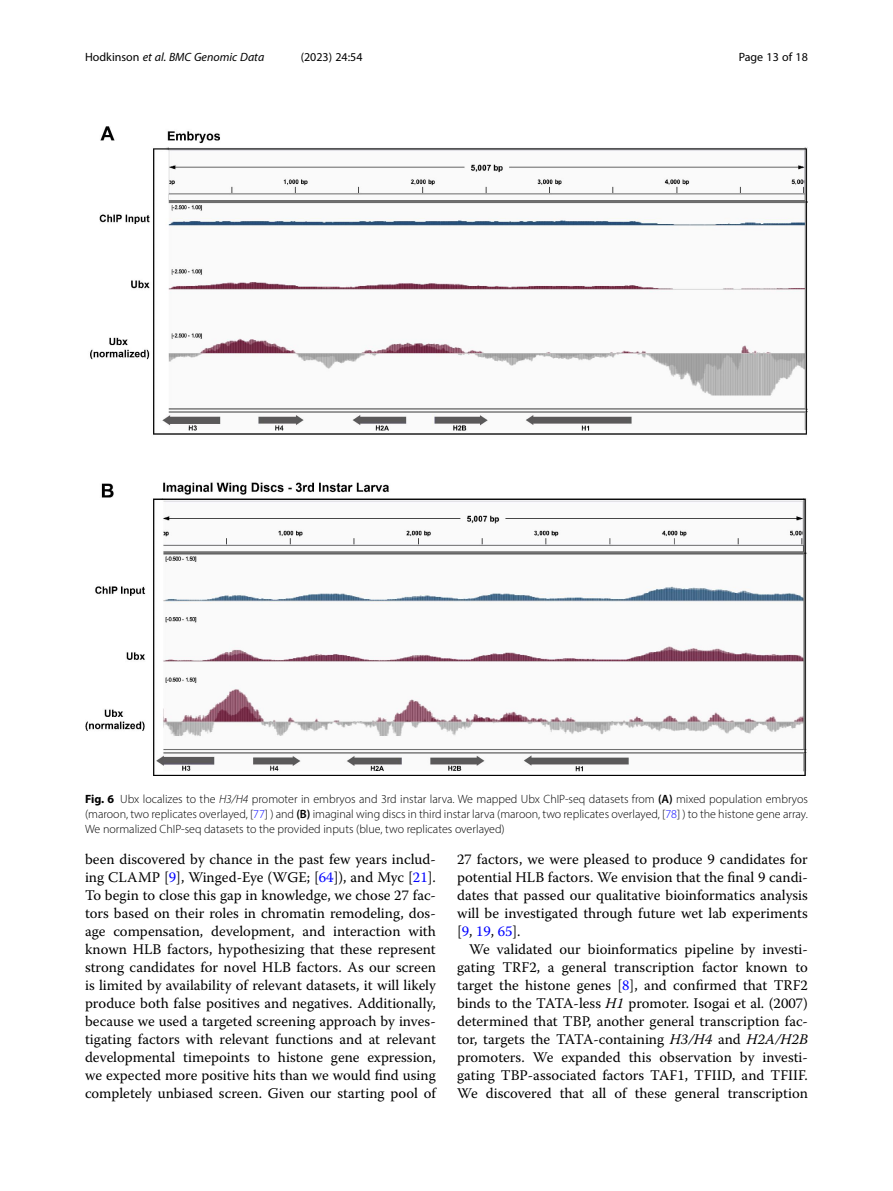
<style>
.page{position:relative;width:893px;height:1191px;background:#fff}
.page>*{position:absolute;margin:0;border:0;box-sizing:border-box;transform-origin:0 0}
.Body_Text{font:14.7px/18px "Warnock Pro";color:#000;text-align:justify}
.Body_Text_Indent{font:14.7px/18px "Warnock Pro";color:#000;text-align:justify}
.Figure_Caption{font:300 12px/15px "Myriad Pro";color:#000;text-align:justify}
.t1{font:italic 12px "Myriad Pro";color:#000}
.t2{font:12px "Myriad Pro";color:#000}
.s1{font-style:normal}
.s2{font-weight:700}
.s3{font-style:italic}
.s4{font-weight:600}
.s5{color:#00f}
</style>
<div class="page">
<img style="left:85px;top:126px;width:723px;height:649px">
<p class="t1" style="left:85px;top:50px;width:181px"><span class="s1">Hodkinson</span> et al. BMC Genomic Data</p>
<p class="t2" style="left:301px;top:50px;width:63px">(2023) 24:54</p>
<p class="t2" style="left:739px;top:50px;width:71px">Page 13 of 18</p>
<p class="Figure_Caption" style="left:85px;top:791px;width:724px"><span class="s2">Fig. 6</span> Ubx localizes to the <span class="s3">H3/H4</span> promoter in embryos and 3rd instar larva. We mapped Ubx ChIP-seq datasets from <span class="s4">(A)</span> mixed population embryos (maroon, two replicates overlayed, [<span class="s5">77</span>] ) and <span class="s4">(B)</span> imaginal wing discs in third instar larva (maroon, two replicates overlayed, [<span class="s5">78</span>] ) to the histone gene array.<br>We normalized ChIP-seq datasets to the provided inputs (blue, two replicates overlayed)</p>
<p class="Body_Text" style="left:85px;top:850px;width:352px">been discovered by chance in the past few years includ&shy;ing CLAMP [<span class="s5">9</span>], Winged-Eye (WGE; [<span class="s5">64</span>]), and Myc [<span class="s5">21</span>].<br>To begin to close this gap in knowledge, we chose 27 fac&shy;tors based on their roles in chromatin remodeling, dos&shy;age compensation, development, and interaction with known HLB factors, hypothesizing that these represent strong candidates for novel HLB factors. As our screen is limited by availability of relevant datasets, it will likely produce both false positives and negatives. Additionally, because we used a targeted screening approach by inves&shy;tigating factors with relevant functions and at relevant developmental timepoints to histone gene expression, we expected more positive hits than we would find using completely unbiased screen. Given our starting pool of</p>
<p class="Body_Text" style="left:457px;top:850px;width:352px">27 factors, we were pleased to produce 9 candidates for potential HLB factors. We envision that the final 9 candi&shy;dates that passed our qualitative bioinformatics analysis will be investigated through future wet lab experiments [<span class="s5">9</span>, <span class="s5">19</span>, <span class="s5">65</span>].</p>
<p class="Body_Text_Indent" style="left:457px;top:940px;width:352px;text-indent:12px">We validated our bioinformatics pipeline by investi&shy;gating TRF2, a general transcription factor known to target the histone genes [<span class="s5">8</span>], and confirmed that TRF2 binds to the TATA-less <span class="s3">H1</span> promoter. Isogai et al. (2007) determined that TBP, another general transcription fac&shy;tor, targets the TATA-containing <span class="s3">H3/H4</span> and <span class="s3">H2A/H2B </span>promoters. We expanded this observation by investi&shy;gating TBP-associated factors TAF1, TFIID, and TFIIF.<br>We discovered that all of these general transcription</p>
</div>
